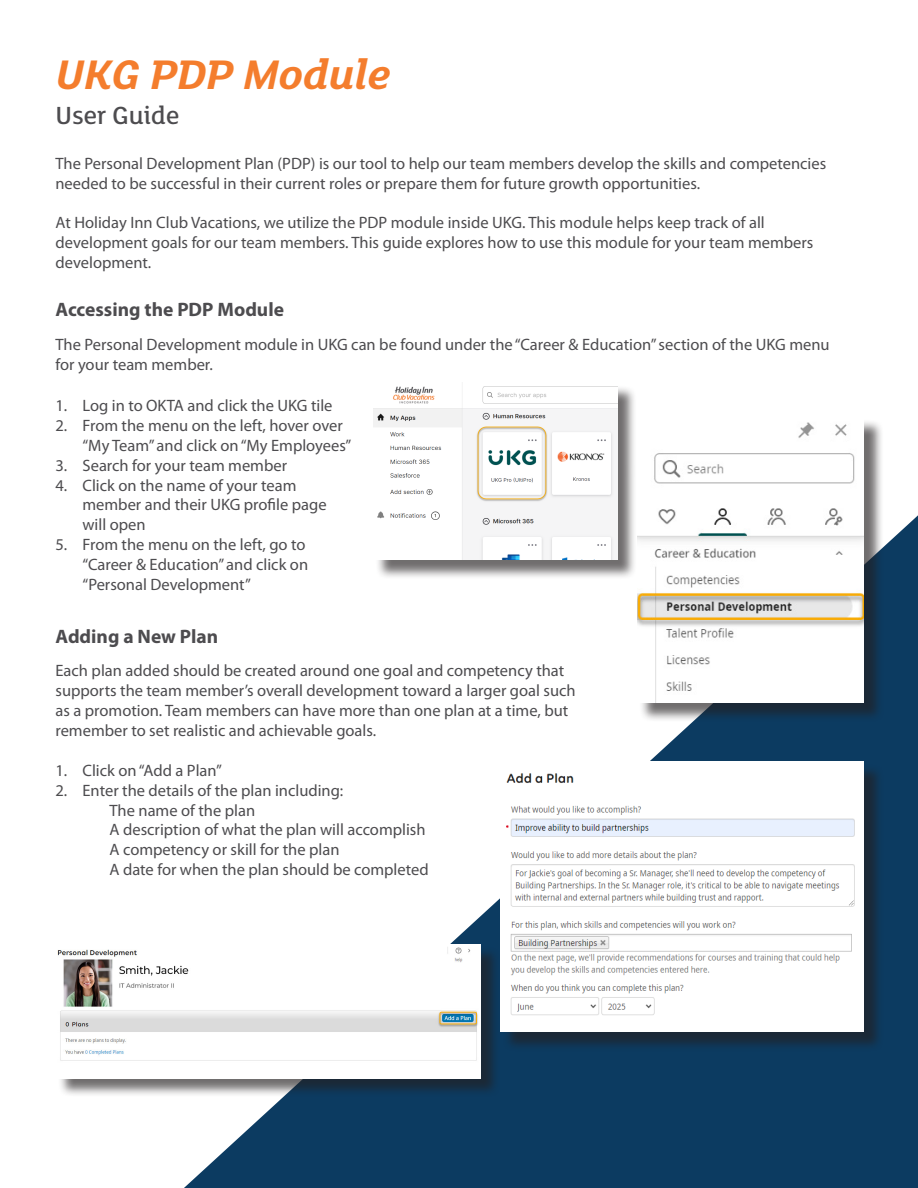
<style>
.page{position:relative;width:918px;height:1188px;background:#fff}
.page>*{position:absolute;margin:0;border:0;box-sizing:border-box;transform-origin:0 0}
.t1{font:italic 700 45px "FS Lola";color:#f47d2d}
.t2{font:500 27px "FS Lola";color:#4d4c4f}
.t3{font:700 19.5px "Myriad Pro";color:#4d4c4f}
.t4{font:16.5px/19.8px "Myriad Pro";color:#4d4c4f}
</style>
<div class="page">
<svg style="left:184px;top:515px;width:734px;height:673px"></svg>
<div style="left:375px;top:385px;width:262px;height:195px;background:#231f20;opacity:.65"></div>
<img style="left:373px;top:385px;width:244px;height:175px">
<div style="left:639px;top:419px;width:244px;height:303px;background:#231f20;opacity:.65"></div>
<img style="left:637px;top:419px;width:227px;height:284px">
<div style="left:57px;top:946px;width:443px;height:152px;background:#231f20;opacity:.65"></div>
<img style="left:57px;top:944px;width:424px;height:134px">
<div style="left:503px;top:764px;width:381px;height:287px;background:#231f20;opacity:.65"></div>
<img style="left:501px;top:762px;width:363px;height:270px">
<h1 class="t1" style="left:56px;top:44px;width:337px">UKG PDP Module</h1>
<h2 class="t2" style="left:56px;top:97px;width:125px">User Guide</h2>
<p class="t4" style="left:56px;top:153px;width:772px">The Personal Development Plan (PDP) is our tool to help our team members develop the skills and competencies needed to be successful in their current roles or prepare them for future growth opportunities.</p>
<p class="t4" style="left:56px;top:213px;width:760px">At Holiday Inn Club Vacations, we utilize the PDP module inside UKG. This module helps keep track of all development goals for our team members. This guide explores how to use this module for your team members development.</p>
<p class="t3" style="left:56px;top:297px;width:230px">Accessing the PDP Module</p>
<p class="t4" style="left:56px;top:334px;width:776px">The Personal Development module in UKG can be found under the “Career &amp; Education” section of the UKG menu for your team member.</p>
<p class="t4" style="left:56px;top:396px;width:279px">1. Log in to OKTA and click the UKG tile</p>
<p class="t4" style="left:82px;top:415px;width:270px;text-indent:-27px">2. From the menu on the left, hover over “My Team” and click on “My Employees”</p>
<p class="t4" style="left:56px;top:455px;width:233px">3. Search for your team member</p>
<p class="t4" style="left:82px;top:475px;width:246px;text-indent:-27px">4. Click on the name of your team member and their UKG profile page will open</p>
<p class="t4" style="left:82px;top:534px;width:227px;text-indent:-27px">5. From the menu on the left, go to “Career &amp; Education” and click on “Personal Development”</p>
<p class="t3" style="left:56px;top:623px;width:164px">Adding a New Plan</p>
<p class="t4" style="left:56px;top:661px;width:522px">Each plan added should be created around one goal and competency that supports the team member’s overall development toward a larger goal such as a promotion. Team members can have more than one plan at a time, but remember to set realistic and achievable goals.</p>
<p class="t4" style="left:56px;top:760px;width:168px">1. Click on “Add a Plan”</p>
<p class="t4" style="left:110px;top:780px;width:321px;text-indent:-54px">2. Enter the details of the plan including:<br>The name of the plan<br>A description of what the plan will accomplish A competency or skill for the plan<br>A date for when the plan should be completed</p>
</div>
